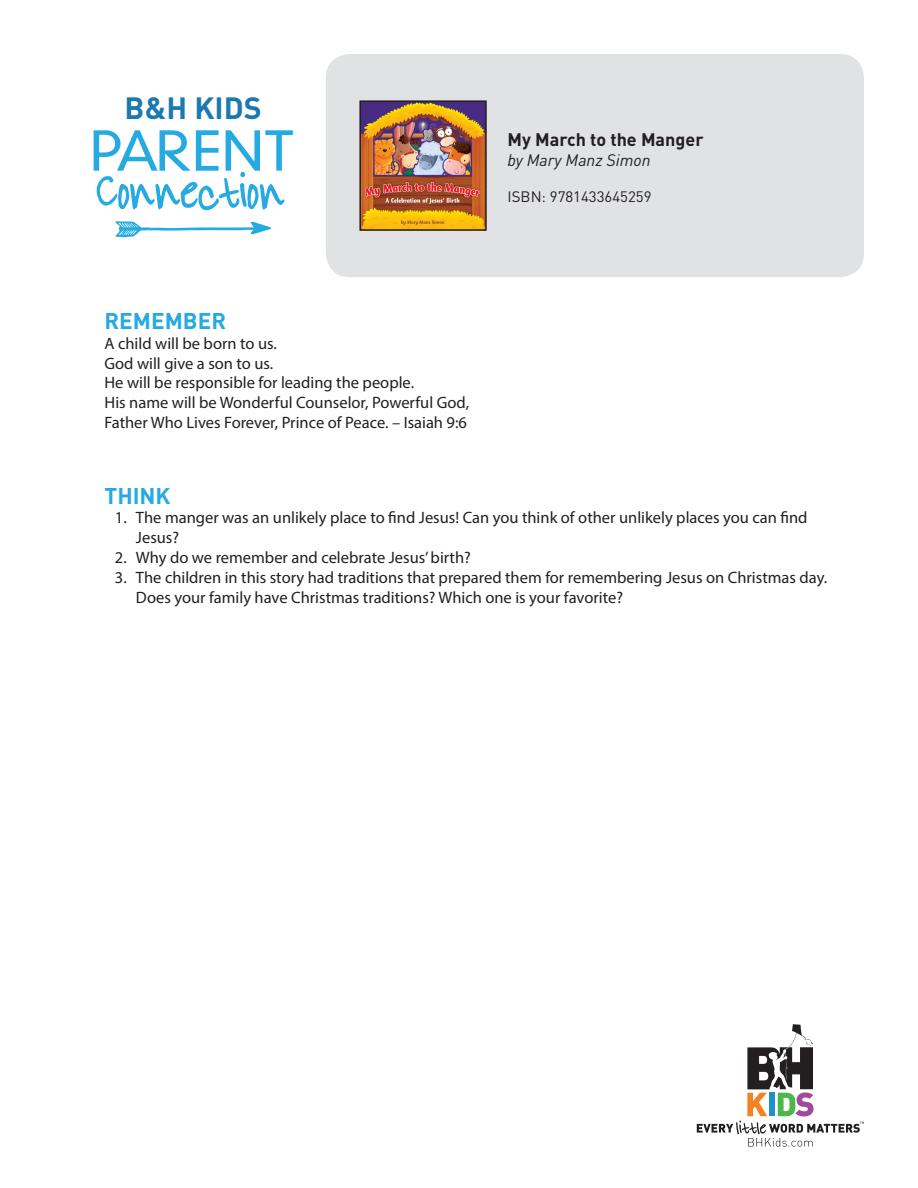
<style>
.page{position:relative;width:918px;height:1188px;background:#fff}
.page>*{position:absolute;margin:0;border:0;box-sizing:border-box;transform-origin:0 0}
.t1{font:700 30.3px "DIN";color:#1c79af}
.t2{font:700 22.5px "DIN";color:#25aae1}
.t3{font:700 18px "DIN";color:#231f20}
.t4{font:16.5px/19.8px "Myriad Pro";color:#231f20}
.t5{font:italic 16.5px "DIN";color:#231f20}
.t6{font:15px "DIN";color:#231f20}
</style>
<div class="page">
<div style="left:326px;top:54px;width:538px;height:223px;background:#e1e2e4;border-radius:24px"></div>
<svg style="left:94px;top:130px;width:199px;height:80px"></svg>
<svg style="left:115px;top:221px;width:156px;height:16px"></svg>
<svg style="left:697px;top:1024px;width:167px;height:123px"></svg>
<img style="left:362px;top:103px;width:122px;height:125px">
<div style="left:359px;top:100px;width:128px;height:131px;border:2px solid #231f20"></div>
<p class="t1" style="left:125px;top:89px;width:139px">B&amp;H KIDS</p>
<p class="t3" style="left:508px;top:128px;width:197px">My March to the Manger</p>
<p class="t5" style="left:508px;top:150px;width:145px">by Mary Manz Simon</p>
<p class="t6" style="left:508px;top:187px;width:146px">ISBN: 9781433645259</p>
<p class="t2" style="left:104px;top:306px;width:123px">REMEMBER</p>
<p class="t4" style="left:104px;top:333px;width:174px">A child will be born to us.</p>
<p class="t4" style="left:104px;top:353px;width:170px">God will give a son to us.</p>
<p class="t4" style="left:104px;top:373px;width:311px">He will be responsible for leading the people.</p>
<p class="t4" style="left:104px;top:392px;width:366px">His name will be Wonderful Counselor, Powerful God,</p>
<p class="t4" style="left:104px;top:412px;width:364px">Father Who Lives Forever, Prince of Peace. – Isaiah 9:6</p>
<p class="t2" style="left:104px;top:481px;width:68px">THINK</p>
<p class="t4" style="left:136px;top:508px;width:673px;text-indent:-21px">1. The manger was an unlikely place to find Jesus! Can you think of other unlikely places you can find<br>Jesus?</p>
<p class="t4" style="left:115px;top:547px;width:357px">2. Why do we remember and celebrate Jesus’ birth?</p>
<p class="t4" style="left:136px;top:567px;width:693px;text-indent:-21px">3. The children in this story had traditions that prepared them for remembering Jesus on Christmas day.<br>Does your family have Christmas traditions? Which one is your favorite?</p>
</div>
